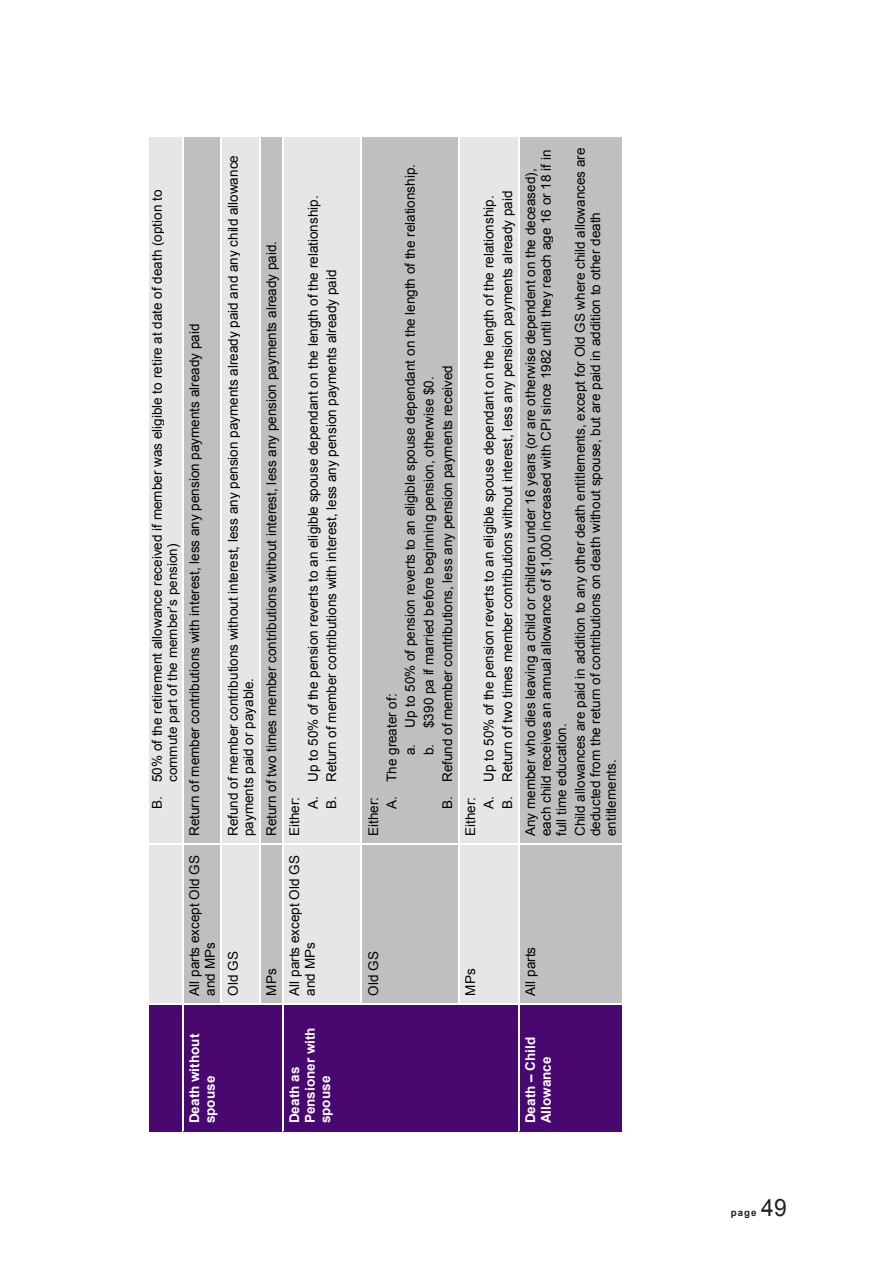
<style>
.page{position:relative;width:893px;height:1263px;background:#fff}
.page>*{position:absolute;margin:0;border:0;box-sizing:border-box;transform-origin:0 0}
.t1{font:24px "Arial";color:#231f20;scale:.95 1}
.t2{font:13.5px/15.5px "Arial";letter-spacing:.005em;color:#000}
.t3{font:700 13.5px/15.5px "Arial";color:#fff}
.t4{font:700 9.75px "Arial";color:#231f20}
</style>
<div class="page">
<div style="left:149px;top:1005px;width:33px;height:126px;background:#48086f"></div>
<div style="left:149px;top:845px;width:33px;height:158px;background:#e6e6e6"></div>
<div style="left:149px;top:137px;width:33px;height:706px;background:#e6e6e6"></div>
<div style="left:184px;top:1005px;width:98px;height:126px;background:#48086f"></div>
<div style="left:184px;top:845px;width:37px;height:158px;background:#bfbfbf"></div>
<div style="left:184px;top:137px;width:37px;height:706px;background:#bfbfbf"></div>
<div style="left:222px;top:845px;width:37px;height:158px;background:#e6e6e6"></div>
<div style="left:222px;top:137px;width:37px;height:706px;background:#e6e6e6"></div>
<div style="left:261px;top:845px;width:21px;height:158px;background:#bfbfbf"></div>
<div style="left:261px;top:137px;width:21px;height:706px;background:#bfbfbf"></div>
<div style="left:284px;top:1005px;width:234px;height:126px;background:#48086f"></div>
<div style="left:284px;top:845px;width:77px;height:158px;background:#e6e6e6"></div>
<div style="left:284px;top:137px;width:77px;height:706px;background:#e6e6e6"></div>
<div style="left:362px;top:845px;width:96px;height:158px;background:#bfbfbf"></div>
<div style="left:362px;top:137px;width:96px;height:706px;background:#bfbfbf"></div>
<div style="left:459px;top:845px;width:59px;height:158px;background:#e6e6e6"></div>
<div style="left:459px;top:137px;width:59px;height:706px;background:#e6e6e6"></div>
<div style="left:520px;top:1005px;width:102px;height:126px;background:#48086f"></div>
<div style="left:520px;top:845px;width:102px;height:158px;background:#bfbfbf"></div>
<div style="left:520px;top:137px;width:102px;height:706px;background:#bfbfbf"></div>
<p class="t2" style="left:149px;top:782px;width:594px;text-indent:-27px;rotate:-90deg">B. 50% of the retirement allowance received if member was eligible to retire at date of death (option to commute part of the member’s pension)</p>
<p class="t2" style="left:187px;top:836px;width:514px;rotate:-90deg">Return of member contributions with interest, less any pension payments already paid</p>
<p class="t2" style="left:187px;top:996px;width:142px;rotate:-90deg">All parts except Old GS and MPs</p>
<p class="t2" style="left:225px;top:836px;width:682px;rotate:-90deg">Refund of member contributions without interest, less any pension payments already paid and any child allowance payments paid or payable.</p>
<p class="t2" style="left:225px;top:996px;width:46px;rotate:-90deg">Old GS</p>
<p class="t2" style="left:264px;top:836px;width:597px;rotate:-90deg">Return of two times member contributions without interest, less any pension payments already paid.</p>
<p class="t2" style="left:264px;top:996px;width:29px;rotate:-90deg">MPs</p>
<p class="t2" style="left:285px;top:809px;width:615px;line-height:18.5px;text-indent:-27px;rotate:-90deg">Either:<br>A. Up to 50% of the pension reverts to an eligible spouse dependant on the length of the relationship.<br>B. Return of member contributions with interest, less any pension payments already paid</p>
<p class="t2" style="left:287px;top:996px;width:142px;rotate:-90deg">All parts except Old GS and MPs</p>
<p class="t3" style="left:187px;top:1123px;width:91px;rotate:-90deg">Death without spouse</p>
<p class="t3" style="left:287px;top:1123px;width:98px;rotate:-90deg">Death as<br>Pensioner with spouse</p>
<p class="t2" style="left:366px;top:836px;width:41px;rotate:-90deg">Either:</p>
<p class="t2" style="left:403px;top:755px;width:593px;rotate:-90deg">a. Up to 50% of pension reverts to an eligible spouse dependant on the length of the relationship.</p>
<p class="t2" style="left:421px;top:755px;width:380px;rotate:-90deg">b. $390 pa if married before beginning pension, otherwise $0.</p>
<p class="t2" style="left:440px;top:809px;width:445px;rotate:-90deg">B. Refund of member contributions, less any pension payments received</p>
<p class="t2" style="left:384px;top:809px;width:117px;rotate:-90deg">A. The greater of:</p>
<p class="t2" style="left:461px;top:809px;width:620px;line-height:18.6px;text-indent:-27px;rotate:-90deg">Either:<br>A. Up to 50% of the pension reverts to an eligible spouse dependant on the length of the relationship.<br>B. Return of two times member contributions without interest, less any pension payments already paid</p>
<p class="t2" style="left:523px;top:836px;width:688px;rotate:-90deg">Any member who dies leaving a child or children under 16 years (or are otherwise dependent on the deceased), each child receives an annual allowance of $1,000 increased with CPI since 1982 until they reach age 16 or 18 if in full time education.</p>
<p class="t2" style="left:572px;top:836px;width:690px;rotate:-90deg">Child allowances are paid in addition to any other death entitlements, except for Old GS where child allowances are deducted from the return of contributions on death without spouse, but are paid in addition to other death entitlements.</p>
<p class="t2" style="left:366px;top:996px;width:46px;rotate:-90deg">Old GS</p>
<p class="t2" style="left:463px;top:996px;width:29px;rotate:-90deg">MPs</p>
<p class="t2" style="left:523px;top:996px;width:50px;rotate:-90deg">All parts</p>
<p class="t3" style="left:523px;top:1123px;width:88px;rotate:-90deg">Death – Child<br>Allowance</p>
<h1 class="t1" style="left:761px;top:1192px;width:28px">49</h1>
<p class="t4" style="left:731px;top:1206px;width:27px">page</p>
</div>
